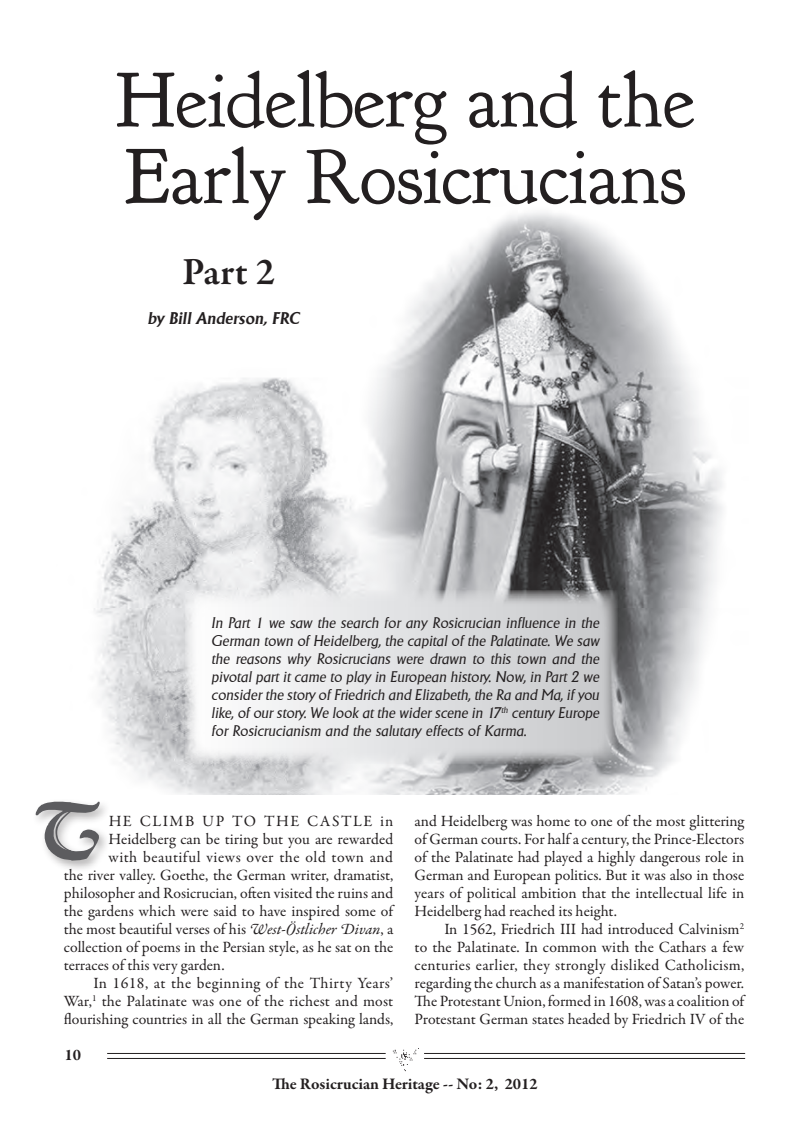
<style>
.page{position:relative;width:808px;height:1127px;background:#fff}
.page>*{position:absolute;margin:0;border:0;box-sizing:border-box;transform-origin:0 0}
.t1{font:78px/76.5px "Goudy Bookletter 1911";color:#231f20}
.t2{font:57px "Quill Capitals";color:#5c5c5f}
.t3{font:600 39px "Garamond Premr Pro";color:#231f20}
.t4{font:700 16.5px "Garamond Premr Pro";color:#231f20}
.t5{font:italic 700 16.5px "Adelon Serial";color:#231f20}
.t6{font:15.75px/18px "Garamond Premr Pro";color:#231f20;text-align:justify}
.t7{font:15.75px "Garamond Premr Pro";letter-spacing:.03em;color:#231f20}
.t8{font:italic 15px/18px "Adelon Serial";color:#231f20;text-align:justify}
.s1{font-style:italic}
</style>
<div class="page">
<hr style="left:107px;top:1053px;width:279px;height:1px;background:#231f20">
<hr style="left:107px;top:1058px;width:279px;height:1px;background:#231f20">
<hr style="left:424px;top:1053px;width:321px;height:1px;background:#231f20">
<hr style="left:424px;top:1058px;width:321px;height:1px;background:#231f20">
<img style="left:392px;top:1048px;width:27px;height:23px">
<img style="left:94px;top:212px;width:629px;height:582px">
<svg style="left:185px;top:590px;width:432px;height:174px"></svg>
<div style="left:31px;top:797px;width:80px;height:75px;background:#231f20;opacity:.35"></div>
<h1 class="t1" style="left:116px;top:63px;width:580px">Heidelberg and the<br>Early Rosicrucians</h1>
<h3 class="t3" style="left:182px;top:248px;width:95px">Part 2</h3>
<p class="t5" style="left:147px;top:306px;width:154px">by Bill Anderson, FRC</p>
<p class="t8" style="left:211px;top:612px;width:390px">In Part 1 we saw the search for any Rosicrucian influence in the German town of Heidelberg, the capital of the Palatinate. We saw the reasons why Rosicrucians were drawn to this town and the pivotal part it came to play in European history. Now, in Part 2 we consider the story of Friedrich and Elizabeth, the Ra and Ma, if you like, of our story. We look at the wider scene in 17<sup>th</sup> century Europe for Rosicrucianism and the salutary effects of Karma.</p>
<h2 class="t2" style="left:35px;top:795px;width:66px">T</h2>
<p class="t6" style="left:109px;top:812px;width:13px">he</p>
<p class="t6" style="left:140px;top:812px;width:3px">climb</p>
<p class="t6" style="left:202px;top:812px;width:7px">up</p>
<p class="t6" style="left:232px;top:812px;width:7px">to</p>
<p class="t6" style="left:264px;top:812px;width:5px">the</p>
<p class="t6" style="left:307px;top:812px;width:3px">castle</p>
<p class="t6" style="left:380px;top:812px;width:15px">in</p>
<p class="t6" style="left:109px;top:830px;width:286px">Heidelberg can be tiring but you are rewarded</p>
<p class="t7" style="left:109px;top:847px;width:286px">with beautiful views over the old town and</p>
<p class="t6" style="left:64px;top:866px;width:331px">the river valley. Goethe, the German writer, dramatist,</p>
<p class="t6" style="left:64px;top:884px;width:331px">philosopher and Rosicrucian, often visited the ruins and</p>
<p class="t6" style="left:64px;top:902px;width:331px">the gardens which were said to have inspired some of</p>
<p class="t6" style="left:64px;top:920px;width:331px">the most beautiful verses of his <span class="s1">West-Östlicher Divan</span>, a</p>
<p class="t6" style="left:64px;top:938px;width:331px">collection of poems in the Persian style, as he sat on the</p>
<p class="t6" style="left:64px;top:956px;width:162px">terraces of this very garden.</p>
<p class="t7" style="left:94px;top:973px;width:301px">In 1618, at the beginning of the Thirty Years’</p>
<p class="t6" style="left:64px;top:992px;width:331px">War,<sup>1</sup> the Palatinate was one of the richest and most</p>
<p class="t6" style="left:64px;top:1010px;width:331px">flourishing countries in all the German speaking lands,</p>
<p class="t4" style="left:65px;top:1045px;width:18px">10</p>
<p class="t6" style="left:415px;top:812px;width:331px">and Heidelberg was home to one of the most glittering of German courts. For half a century, the Prince-Electors of the Palatinate had played a highly dangerous role in German and European politics. But it was also in those years of political ambition that the intellectual life in Heidelberg had reached its height.</p>
<p class="t6" style="left:415px;top:920px;width:331px;text-indent:30px">In 1562, Friedrich III had introduced Calvinism<sup>2 </sup>to the Palatinate. In common with the Cathars a few centuries earlier, they strongly disliked Catholicism, regarding the church as a manifestation of Satan’s power.<br>The Protestant Union, formed in 1608, was a coalition of Protestant German states headed by Friedrich IV of the</p>
<p class="t4" style="left:272px;top:1073px;width:267px">The Rosicrucian Heritage -- No: 2, 2012</p>
</div>
